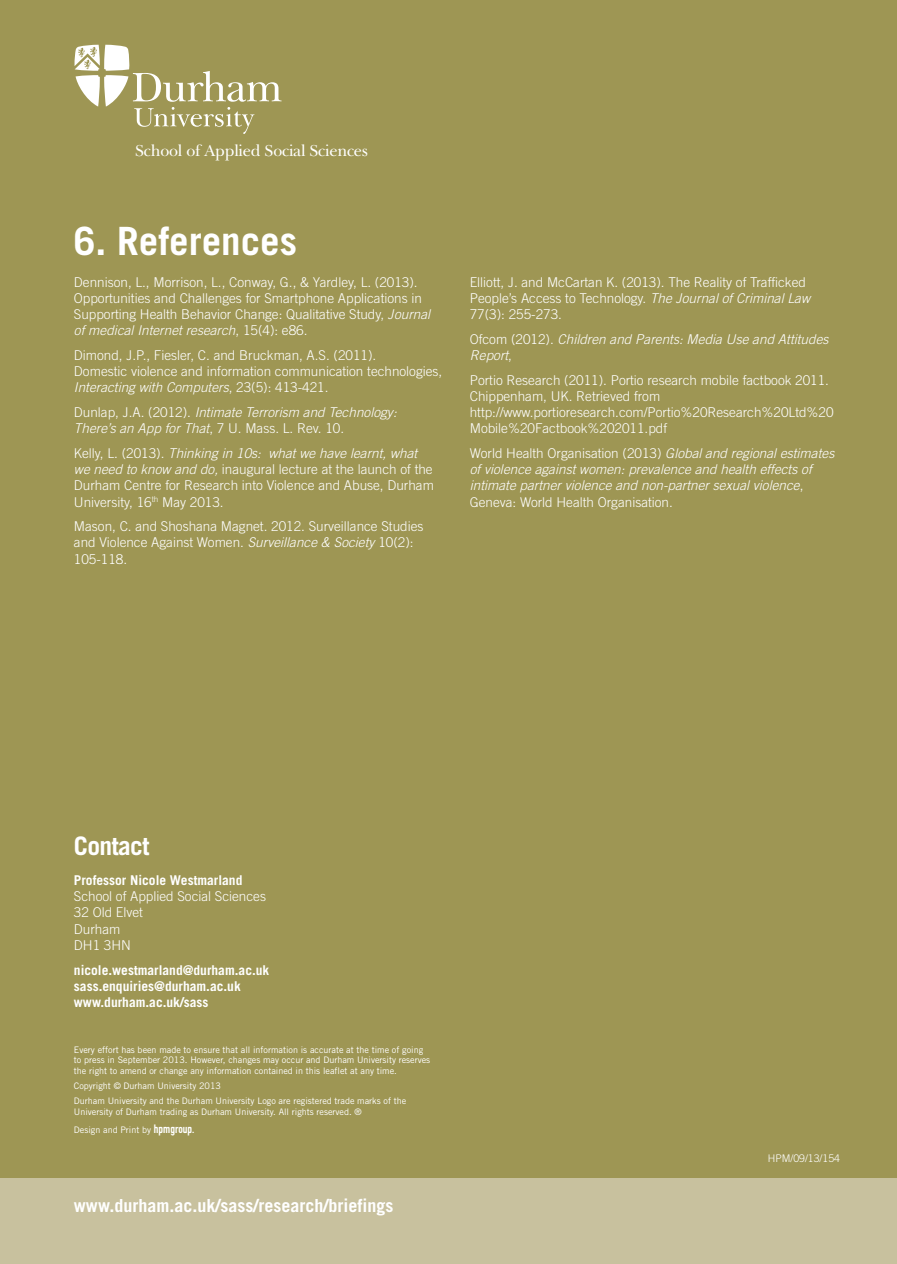
<style>
.page{position:relative;width:897px;height:1264px;background:#fff}
.page>*{position:absolute;margin:0;border:0;box-sizing:border-box;transform-origin:0 0}
.t1{font:700 39px "Trade Gothic";color:#fff}
.t2{font:700 25.5px "Trade Gothic";letter-spacing:-.025em;color:#fff}
.t3{font:700 18px "Trade Gothic";color:#fff}
.t4{font:16.2px "Baskerville BT";letter-spacing:-.015em;color:#fff}
.t5{font:300 13.5px/16.2px "Trade Gothic";color:#fff}
.t6{font:italic 300 13.5px/16.2px "Trade Gothic";color:#fff}
.t7{font:700 13.5px/16.2px "Trade Gothic";color:#fff}
.t8{font:300 10.5px "Trade Gothic";color:#fff}
.t9{font:9px/10.8px "Trade Gothic";color:#fff}
.s1{font-style:italic}
.s2{font-style:normal}
.s3{font-family:"Trophiesfor Optometry";font-size:12px}
</style>
<div class="page">
<div style="left:0;top:0;width:896px;height:1264px;background:#9e9654"></div>
<svg style="left:74px;top:45px;width:207px;height:89px"></svg>
<div style="left:0;top:1178px;width:896px;height:86px;background:#c8c19e"></div>
<svg style="left:896px;top:695px;width:1px;height:15px"></svg>
<p class="t4" style="left:135px;top:141px;width:234px">School of Applied Social Sciences</p>
<h1 class="t1" style="left:74px;top:227px;width:224px">6. References</h1>
<p class="t5" style="left:74px;top:275px;width:360px">Dennison, L., Morrison, L., Conway, G., &amp; Yardley, L. (2013).<br>Opportunities and Challenges for Smartphone Applications in Supporting Health Behavior Change: Qualitative Study, <span class="s1">Journal of medical Internet research</span>, 1 5 ( 4 ) : e 8 6 .</p>
<p class="t5" style="left:74px;top:348px;width:369px">Dimond, J.P., Fiesler, C. and Bruckman, A.S. (2011).<br>Domestic violence and information communication technologies,<br><span class="s1">Interacting with Computers</span>, 2 3 ( 5 ) : 4 1 3 - 4 2 1 .</p>
<p class="t6" style="left:74px;top:405px;width:327px"><span class="s2">D u n l a p , J . A . ( 2 0 1 2 ) .</span> Intimate Terrorism and Technology:<br>There’s an App for That<span class="s2">, 7 U . M a s s . L . R e v. 1 0 .</span></p>
<p class="t5" style="left:74px;top:446px;width:361px">K e l l y, L . ( 2 0 1 3 ) . <span class="s1">Thinking in 10s: what we have learnt, what we need to know and do,</span>inaugural lecture at the launch of the Durham Centre for Research into Violence and Abuse, Durham University, 16<sup>th</sup> May 2013.</p>
<p class="t5" style="left:74px;top:520px;width:351px">Mason, C. and Shoshana Magnet. 2012. Surveillance Studies and Violence Against Women. <span class="s1">Surveillance &amp; Society</span> 10(2):<br>105-118.</p>
<p class="t5" style="left:469px;top:275px;width:344px">Elliott, J. and McCartan K. (2013). The Reality of Trafficked<br>People’s Access to Technology. <span class="s1">The Journal of Criminal Law<br></span>77(3): 255-273.</p>
<p class="t6" style="left:469px;top:332px;width:363px"><span class="s2">O fc o m ( 2 0 1 2 ) .</span> Children and Parents: Media Use and Attitudes<br>Report<span class="s2">,</span></p>
<p class="t5" style="left:469px;top:373px;width:365px">Portio Research (2011). Portio research mobile factbook 2011.<br>Chippenham, UK. Retrieved from http://www.portioresearch.com/Portio%20Research%20Ltd%20<br>Mobile%20Factbook%202011.pdf</p>
<p class="t6" style="left:469px;top:446px;width:368px"><span class="s2">World Health Organisation (2013)</span> Global and regional estimates of violence against women: prevalence and health effects of intimate partner violence and non-partner sexual violence<span class="s2">, Geneva: World Health Organisation.</span></p>
<h2 class="t2" style="left:74px;top:836px;width:77px">Contact</h2>
<p class="t7" style="left:74px;top:873px;width:170px">Professor Nicole Westmarland</p>
<p class="t5" style="left:74px;top:889px;width:193px">School of Applied Social Sciences<br>32 Old Elvet<br>Durham<br>DH1 3HN</p>
<p class="t7" style="left:74px;top:963px;width:197px">nicole.westmarland@durham.ac.uk sass.enquiries@durham.ac.uk www.durham.ac.uk/sass</p>
<p class="t9" style="left:74px;top:1045px;width:357px">Every effort has been made to ensure that all information is accurate at the time of going to press in September 2013. However, changes may occur and Durham University reserves the right to amend or change any information contained in this leaflet at any time.</p>
<p class="t9" style="left:74px;top:1079px;width:333px;line-height:15px">Copyright © Durham University 2013<br>Durham University and the Durham University Logo are registered trade marks of the</p>
<p class="t9" style="left:74px;top:1104px;width:289px;line-height:18px">University of Durham trading as Durham University. All rights reserved. ®<br>Design and Print by <span class="s3">hpmgroup.</span></p>
<h3 class="t3" style="left:74px;top:1199px;width:321px">www.durham.ac.uk/sass/research/briefings</h3>
<h3 class="t3" style="left:74px;top:1199px;width:102px">Contact SASS</h3>
<p class="t8" style="left:767px;top:1154px;width:74px">HPM/09/13/154</p>
</div>
